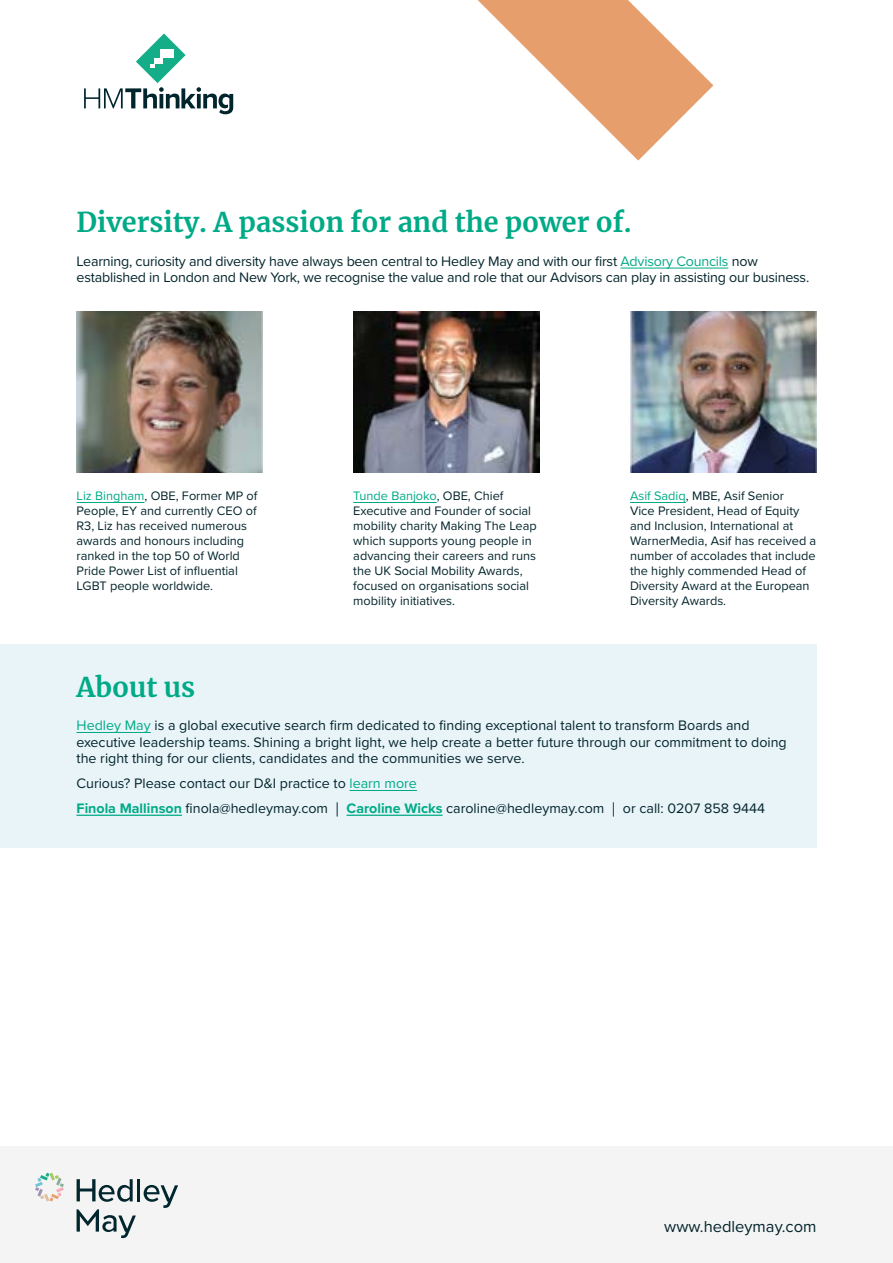
<style>
.page{position:relative;width:893px;height:1263px;background:#fff}
.page>*{position:absolute;margin:0;border:0;box-sizing:border-box;transform-origin:0 0}
.t1{font:700 27px "Merriweather";color:#00aa87}
.t2{font:16.5px "Proxima Nova";color:#03242c}
.t3{font:14.25px/16.5px "Proxima Nova";color:#03252c}
.t4{font:12.75px/15px "Proxima Nova";color:#03252c}
.s1{color:#00aa87}
.s2{font-weight:700;color:#00aa87}
.s3{font-family:"Minion Pro"}
</style>
<div class="page">
<div style="left:0;top:1146px;width:893px;height:117px;background:#f4f4f4"></div>
<svg style="left:77px;top:1179px;width:56px;height:23px"></svg>
<hr style="left:137px;top:1179px;width:3px;height:22px;background:#02262d">
<svg style="left:144px;top:1185px;width:34px;height:23px"></svg>
<svg style="left:77px;top:1209px;width:59px;height:29px"></svg>
<svg style="left:35px;top:1173px;width:29px;height:28px"></svg>
<div style="left:0;top:645px;width:816px;height:203px;background:#e8f4f8"></div>
<hr style="left:77px;top:732px;width:74px;height:1px;background:#00aa87">
<hr style="left:349px;top:790px;width:68px;height:1px;background:#00aa87">
<hr style="left:77px;top:815px;width:105px;height:1px;background:#00aa87">
<hr style="left:347px;top:815px;width:95px;height:1px;background:#00aa87">
<hr style="left:620px;top:268px;width:108px;height:1px;background:#00aa87">
<svg style="left:478px;top:0;width:235px;height:161px"></svg>
<hr style="left:77px;top:502px;width:68px;height:1px;background:#00aa87">
<img style="left:77px;top:311px;width:186px;height:162px">
<img style="left:353px;top:311px;width:187px;height:162px">
<hr style="left:353px;top:502px;width:84px;height:1px;background:#00aa87">
<img style="left:630px;top:311px;width:186px;height:162px">
<hr style="left:630px;top:502px;width:56px;height:1px;background:#00aa87">
<svg style="left:84px;top:33px;width:149px;height:81px"></svg>
<h1 class="t1" style="left:77px;top:204px;width:557px">Diversity. A passion for and the power of.</h1>
<p class="t3" style="left:77px;top:252px;width:734px">Learning, curiosity and diversity have always been central to Hedley May and with our first <span class="s1">Advisory Councils</span> now established in London and New York, we recognise the value and role that our Advisors can play in assisting our business.</p>
<p class="t4" style="left:77px;top:488px;width:182px"><span class="s1">Liz Bingham</span>, OBE, Former MP of<br>People, EY and currently CEO of<br>R3, Liz has received numerous awards and honours including ranked in the top 50 of World<br>Pride Power List of influential<br>LGBT people worldwide.</p>
<p class="t4" style="left:353px;top:488px;width:185px"><span class="s1">Tunde Banjoko</span>, OBE, Chief<br>Executive and Founder of social mobility charity Making The Leap which supports young people in advancing their careers and runs the UK Social Mobility Awards, focused on organisations social mobility initiatives.</p>
<p class="t4" style="left:630px;top:488px;width:188px"><span class="s1">Asif Sadiq</span>, MBE, Asif Senior<br>Vice President, Head of Equity and Inclusion, International at<br>WarnerMedia, Asif has received a number of accolades that include the highly commended Head of<br>Diversity Award at the European<br>Diversity Awards.</p>
<h1 class="t1" style="left:77px;top:668px;width:120px">About us</h1>
<p class="t3" style="left:77px;top:717px;width:712px"><span class="s1">Hedley May</span> is a global executive search firm dedicated to finding exceptional talent to transform Boards and executive leadership teams. Shining a bright light, we help create a better future through our commitment to doing the right thing for our clients, candidates and the communities we serve.</p>
<p class="t3" style="left:77px;top:770px;width:690px;line-height:25px">Curious? Please contact our D&amp;I practice to <span class="s1">learn more<br></span><span class="s2">Finola Mallinson</span> finola@hedleymay.com <span class="s3">|</span> <span class="s2">Caroline Wicks</span> caroline@hedleymay.com <span class="s3">|</span> or call: 0207 858 9444</p>
<p class="t2" style="left:664px;top:1214px;width:154px">www.hedleymay.com</p>
</div>
